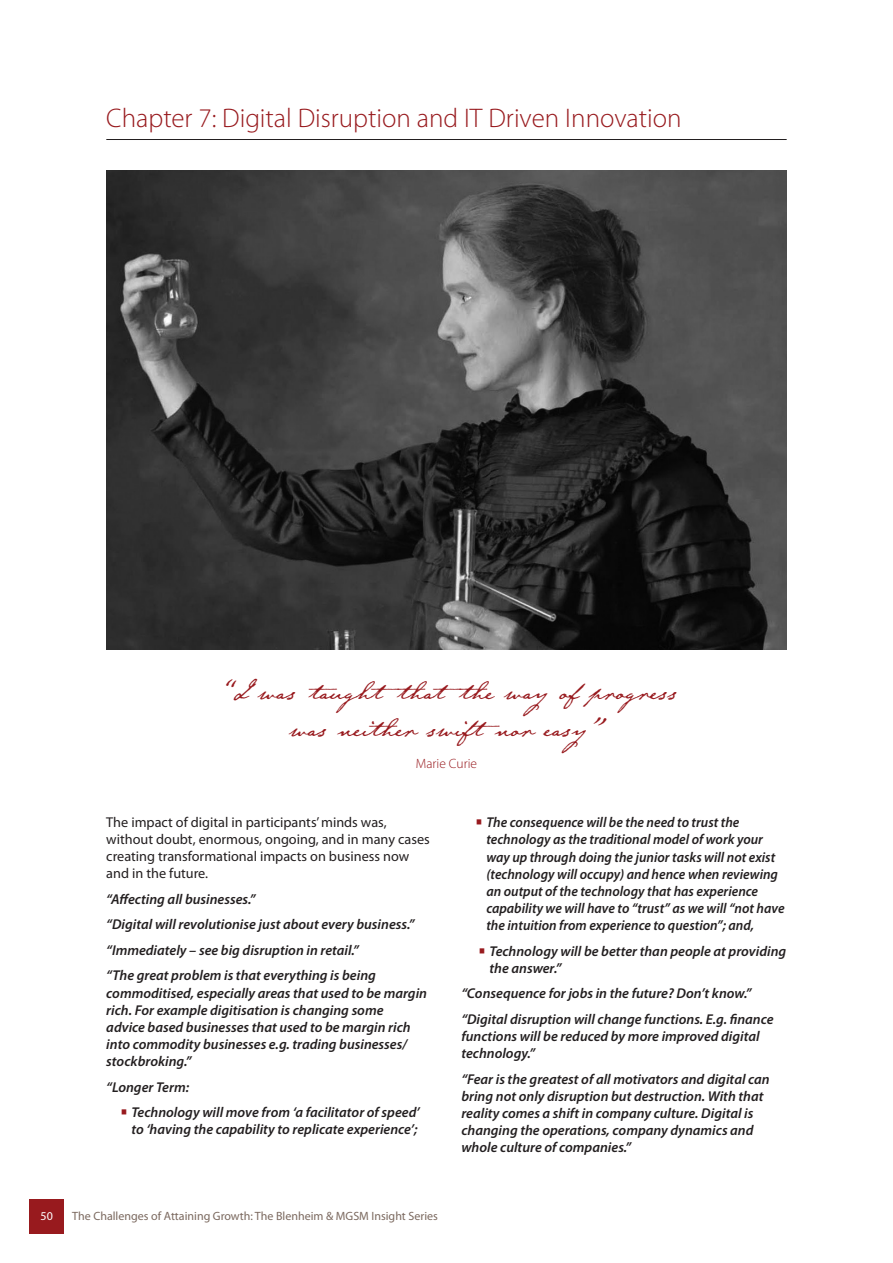
<style>
.page{position:relative;width:893px;height:1263px;background:#fff}
.page>*{position:absolute;margin:0;border:0;box-sizing:border-box;transform-origin:0 0}
.t1{font:37.5px/37.5px "Emily Austin";color:#981a1e;text-align:center}
.t2{font:300 27px "Myriad Pro";color:#981a1e}
.t3{font:italic 600 14.25px/17.1px "Myriad Pro";color:#231f20}
.t4{font:italic 600 14.25px/17.1px "Myriad Pro";color:#231f20;scale:.96 1}
.t5{font:14.25px/17.1px "Myriad Pro";color:#231f20}
.t6{font:300 13.5px "Myriad Pro";color:#981a1e}
.t7{font:12px "Myriad Pro";color:#7b695f}
.t8{font:12px "Myriad Pro";color:#fff}
.s1{font-family:"Glypha";font-weight:400;font-style:normal;color:#981a1e}
</style>
<div class="page">
<div style="left:30px;top:1199px;width:34px;height:34px;background:#981a1e"></div>
<hr style="left:106px;top:139px;width:681px;height:1px;background:#231f20">
<img style="left:106px;top:170px;width:681px;height:479px">
<h2 class="t2" style="left:106px;top:103px;width:577px">Chapter 7: Digital Disruption and IT Driven Innovation</h2>
<h1 class="t1" style="left:216px;top:666px;width:462px">“I was taught that the way of progress was neither swift nor easy”</h1>
<p class="t6" style="left:416px;top:756px;width:63px">Marie Curie</p>
<p class="t5" style="left:106px;top:814px;width:325px">The impact of digital in participants’ minds was, without doubt, enormous, ongoing, and in many cases creating transformational impacts on business now and in the future.</p>
<p class="t3" style="left:106px;top:886px;width:310px;line-height:25.7px">“Affecting all businesses.”<br>“Digital will revolutionise just about every business.” “Immediately – see big disruption in retail.”<br>“The great problem is that everything is being</p>
<p class="t3" style="left:106px;top:984px;width:322px">commoditised, especially areas that used to be margin rich. For example digitisation is changing some<br>advice based businesses that used to be margin rich into commodity businesses e.g. trading businesses/ stockbroking.”</p>
<p class="t3" style="left:106px;top:1078px;width:84px">“Longer Term:</p>
<p class="t3" style="left:120px;top:1104px;width:301px;text-align:right"><span class="s1">•</span> Technology will move from ‘a facilitator of speed’ to ‘having the capability to replicate experience’;</p>
<p class="t8" style="left:41px;top:1210px;width:14px">50</p>
<p class="t7" style="left:72px;top:1210px;width:367px">The Challenges of Attaining Growth: The Blenheim &amp; MGSM Insight Series</p>
<p class="t4" style="left:486px;top:814px;width:312px;text-indent:-12px"><span class="s1">•</span> The consequence will be the need to trust the technology as the traditional model of work your way up through doing the junior tasks will not exist (technology will occupy) and hence when reviewing an output of the technology that has experience capability we will have to “trust” as we will “not have the intuition from experience to question”; and,</p>
<p class="t3" style="left:489px;top:942px;width:298px;text-indent:-12px"><span class="s1">•</span> Technology will be better than people at providing the answer.”</p>
<p class="t3" style="left:461px;top:981px;width:314px;line-height:25.7px">“Consequence for jobs in the future? Don’t know.” “Digital disruption will change functions. E.g. finance</p>
<p class="t3" style="left:461px;top:1028px;width:300px">functions will be reduced by more improved digital technology.”</p>
<p class="t3" style="left:461px;top:1070px;width:310px">“Fear is the greatest of all motivators and digital can bring not only disruption but destruction. With that reality comes a shift in company culture. Digital is changing the operations, company dynamics and whole culture of companies.”</p>
</div>
